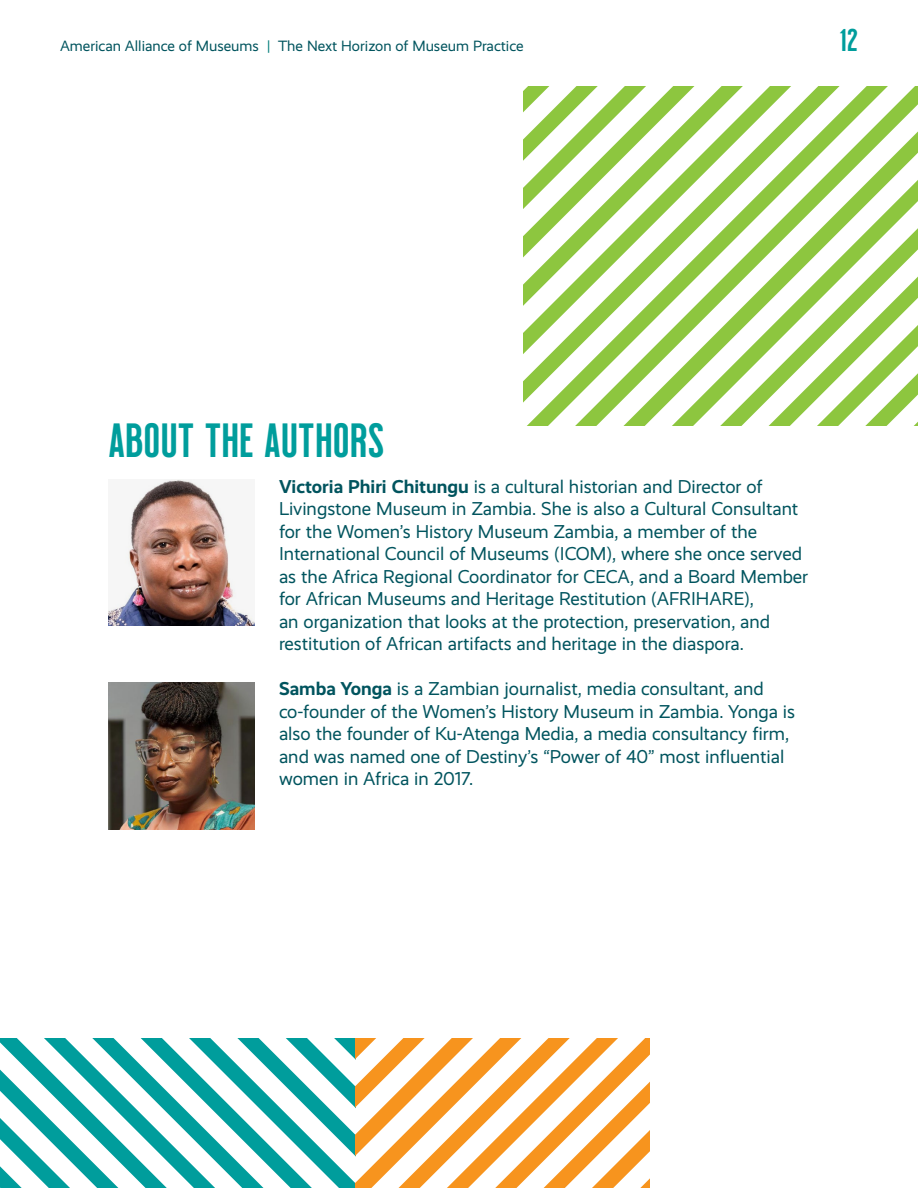
<style>
.page{position:relative;width:918px;height:1188px;background:#fff}
.page>*{position:absolute;margin:0;border:0;box-sizing:border-box;transform-origin:0 0}
.H2_-_Milkstore_32pt_teal{font:48px "Milkstore 02 Clean";color:#009d9c}
.t1{font:31.5px "Milkstore 02 Clean";color:#009d9c}
.Body_-_12_5pt_navy{font:18.75px/22.5px "Realist";color:#01545e}
.t2{font:15px "Realist";color:#01545e}
.s1{color:#007c7a}
.s2{font-weight:700}
</style>
<div class="page">
<svg style="left:524px;top:301px;width:394px;height:124px"></svg>
<svg style="left:524px;top:204px;width:394px;height:97px"></svg>
<svg style="left:524px;top:86px;width:394px;height:118px"></svg>
<svg style="left:0;top:1038px;width:355px;height:150px"></svg>
<img style="left:108px;top:683px;width:147px;height:146px">
<svg style="left:355px;top:1038px;width:295px;height:150px"></svg>
<img style="left:108px;top:479px;width:147px;height:147px">
<p class="t2" style="left:60px;top:38px;width:465px">American Alliance of Museums <span class="s1">|</span> The Next Horizon of Museum Practice</p>
<h2 class="t1" style="left:839px;top:23px;width:20px">12</h2>
<h2 class="H2_-_Milkstore_32pt_teal" style="left:108px;top:414px;width:278px">ABOUT THE AUTHORS</h2>
<p class="Body_-_12_5pt_navy" style="left:279px;top:475px;width:531px"><span class="s2">Victoria Phiri Chitungu</span> is a cultural historian and Director of Livingstone Museum in Zambia. She is also a Cultural Consultant for the Women’s History Museum Zambia, a member of the International Council of Museums (ICOM), where she once served as the Africa Regional Coordinator for CECA, and a Board Member for African Museums and Heritage Restitution (AFRIHARE),<br>an organization that looks at the protection, preservation, and restitution of African artifacts and heritage in the diaspora.</p>
<p class="Body_-_12_5pt_navy" style="left:279px;top:678px;width:518px"><span class="s2">Samba Yonga</span> is a Zambian journalist, media consultant, and co-founder of the Women’s History Museum in Zambia. Yonga is also the founder of Ku-Atenga Media, a media consultancy firm, and was named one of Destiny’s “Power of 40” most influential women in Africa in 2017.</p>
</div>
